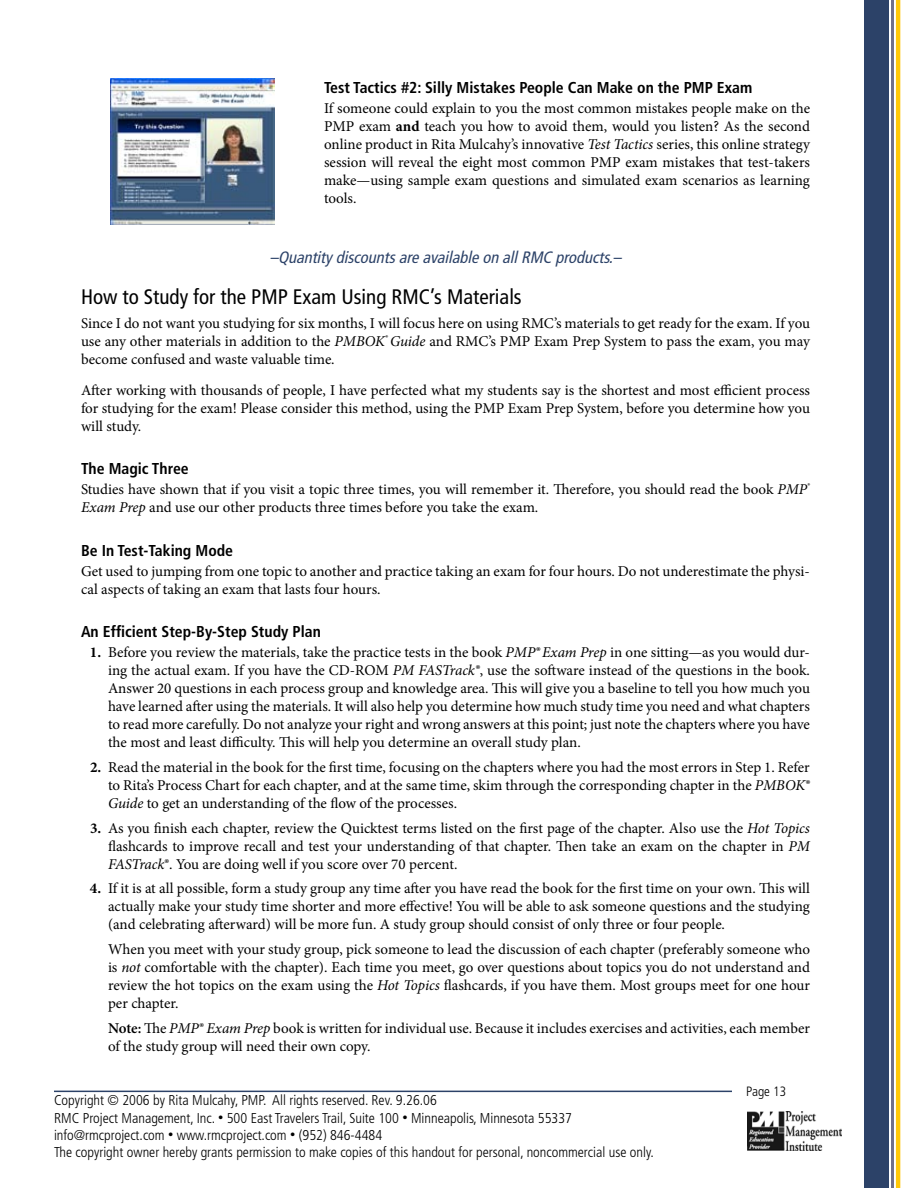
<style>
.page{position:relative;width:918px;height:1188px;background:#fff}
.page>*{position:absolute;margin:0;border:0;box-sizing:border-box;transform-origin:0 0}
.t1{font:condensed 21px "Frutiger";color:#000}
.t2{font:italic condensed 16.5px "Frutiger";color:#2c4268}
.t3{font:700 condensed 15.75px "Frutiger";color:#000}
.t4{font:15px/18px "Minion Pro";letter-spacing:-.005em;color:#000;text-align:justify}
.t5{font:300 condensed 14.25px/17.1px "Frutiger";color:#000}
.t6{font:300 condensed 13.5px "Frutiger";color:#000}
.s1{font-weight:700}
.s2{font-style:italic}
.s3{font-weight:600}
.s4{font-size:10.5px}
</style>
<div class="page">
<img style="left:748px;top:1112px;width:94px;height:38px">
<hr style="left:54px;top:1091px;width:678px;height:1px;background:#2c4268">
<hr style="left:891px;top:0;width:2px;height:1188px;background:#70708b">
<hr style="left:896px;top:0;width:4px;height:1188px;background:#ffc708">
<div style="left:864px;top:0;width:25px;height:1188px;background:#2c4268"></div>
<img style="left:110px;top:79px;width:165px;height:145px">
<p class="t3" style="left:324px;top:78px;width:430px">Test Tactics #2: Silly Mistakes People Can Make on the PMP Exam</p>
<p class="t4" style="left:324px;top:99px;width:488px">If someone could explain to you the most common mistakes people make on the PMP exam <span class="s1">and</span> teach you how to avoid them, would you listen? As the second online product in Rita Mulcahy’s innovative <span class="s2">Test Tactics</span> series, this online strategy session will reveal the eight most common PMP exam mistakes that test-takers make—using sample exam questions and simulated exam scenarios as learning tools.</p>
<p class="t2" style="left:270px;top:248px;width:357px">–Quantitydiscountsareavailableon allRMC products.–</p>
<h1 class="t1" style="left:81px;top:285px;width:442px">How to Study for the PMP Exam Using RMC’s Materials</h1>
<p class="t4" style="left:81px;top:314px;width:731px">Since I do not want you studying for six months, I will focus here on using RMC’s materials to get ready for the exam. If you use any other materials in addition to the <span class="s2">PMBOK</span><sup>®</sup> <span class="s2">Guide</span> and RMC’s PMP Exam Prep System to pass the exam, you may become confused and waste valuable time.</p>
<p class="t4" style="left:81px;top:381px;width:731px">After working with thousands of people, I have perfected what my students say is the shortest and most efficient process for studying for the exam! Please consider this method, using the PMP Exam Prep System, before you determine how you will study.</p>
<p class="t3" style="left:81px;top:459px;width:109px">The Magic Three</p>
<p class="t4" style="left:81px;top:481px;width:731px">Studies have shown that if you visit a topic three times, you will remember it. Therefore, you should read the book <span class="s2">PMP</span><sup>®<br></sup><span class="s2">Exam Prep</span> and use our other products three times before you take the exam.</p>
<p class="t3" style="left:81px;top:541px;width:154px">Be In Test-Taking Mode</p>
<p class="t4" style="left:81px;top:562px;width:731px">Get used to jumping from one topic to another and practice taking an exam for four hours. Do not underestimate the physi&shy;cal aspects of taking an exam that lasts four hours.</p>
<p class="t3" style="left:81px;top:622px;width:241px">An Efficient Step-By-Step Study Plan</p>
<p class="t4" style="left:108px;top:643px;width:704px;text-indent:-18px"><span class="s1">1.</span> Before you review the materials, take the practice tests in the book <span class="s2">PMP®Exam Prep</span> in one sitting—as you would dur&shy;ing the actual exam. If you have the CD-ROM <span class="s2">PM FASTrack®</span>, use the software instead of the questions in the book.<br>Answer 20 questions in each process group and knowledge area. This will give you a baseline to tell you how much you have learned after using the materials. It will also help you determine how much study time you need and what chapters to read more carefully. Do not analyze your right and wrong answers at this point; just note the chapters where you have the most and least difficulty. This will help you determine an overall study plan.</p>
<p class="t4" style="left:108px;top:758px;width:704px;text-indent:-18px"><span class="s1">2.</span> Read the material in the book for the first time, focusing on the chapters where you had the most errors in Step 1. Refer to Rita’s Process Chart for each chapter, and at the same time, skim through the corresponding chapter in the <span class="s2">PMBOK® Guide</span> to get an understanding of the flow of the processes.</p>
<p class="t4" style="left:108px;top:819px;width:704px;text-indent:-18px"><span class="s1">3.</span> As you finish each chapter, review the Quicktest terms listed on the first page of the chapter. Also use the <span class="s2">Hot Topics </span>flashcards to improve recall and test your understanding of that chapter. Then take an exam on the chapter in <span class="s2">PM FASTrack</span>®. You are doing well if you score over 70 percent.</p>
<p class="t4" style="left:108px;top:880px;width:703px;text-indent:-18px"><span class="s1">4.</span> If it is at all possible, form a study group any time after you have read the book for the first time on your own. This will actually make your study time shorter and more effective! You will be able to ask someone questions and the studying (and celebrating afterward) will be more fun. A study group should consist of only three or four people.</p>
<p class="t4" style="left:108px;top:940px;width:704px">When you meet with your study group, pick someone to lead the discussion of each chapter (preferably someone who is <span class="s2">not</span> comfortable with the chapter). Each time you meet, go over questions about topics you do not understand and review the hot topics on the exam using the <span class="s2">Hot Topics</span> flashcards, if you have them. Most groups meet for one hour per chapter.</p>
<p class="t4" style="left:108px;top:1019px;width:704px"><span class="s3">Note:</span> The <span class="s2">PMP® Exam Prep</span> book is written for individual use. Because it includes exercises and activities, each member of the study group will need their own copy.</p>
<p class="t5" style="left:54px;top:1092px;width:602px">Copyright © 2006 by Rita Mulcahy, PMP. All rights reserved. Rev. 9.26.06<br>RMC Project Management, Inc. <span class="s4">•</span> 500 East Travelers Trail, Suite 1 00 <span class="s4">•</span> Minneapolis, Minnesota 55337 info@rmcproject.com <span class="s4">•</span> www.rmcproject.com <span class="s4">•</span> (952) 846-4484<br>The copyright owner hereby grants permission to make copies of this handout for personal, noncommercial use only.</p>
<p class="t6" style="left:746px;top:1083px;width:41px">Page 1 3</p>
</div>
